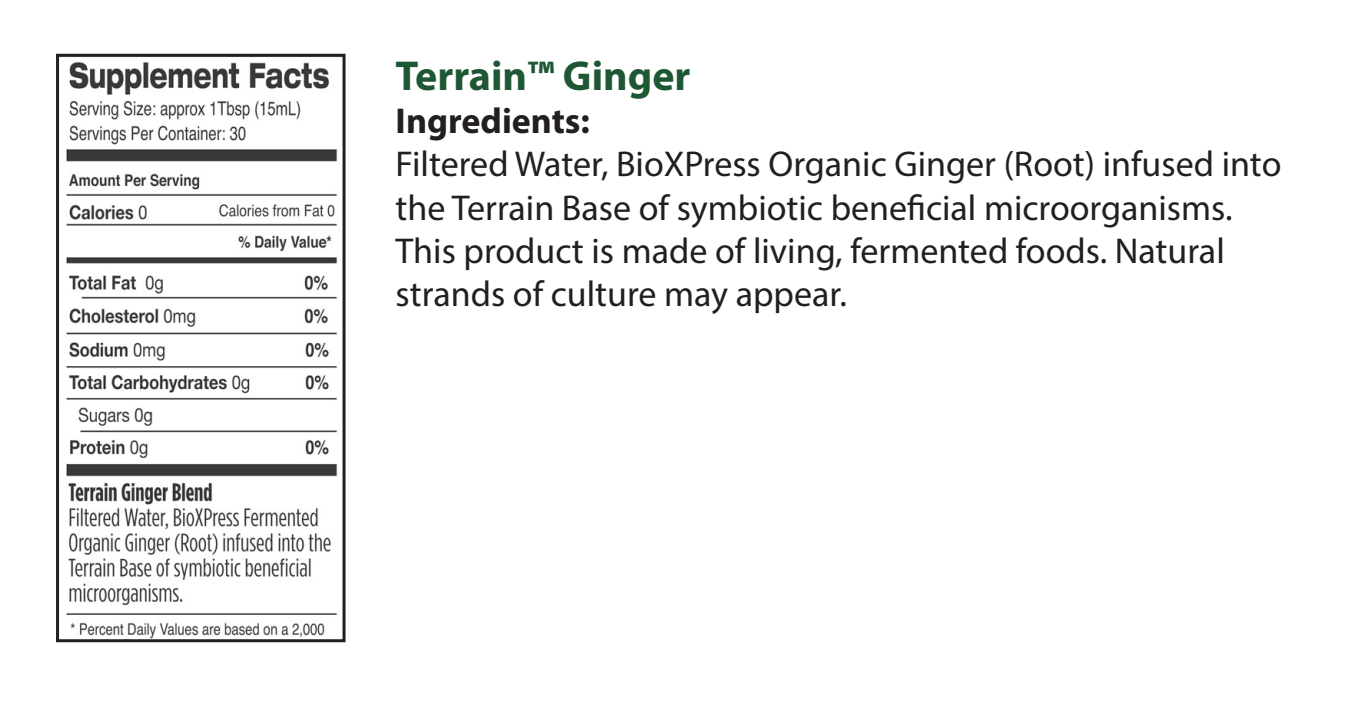
<style>
.page{position:relative;width:1350px;height:702px;background:#fff}
.page>*{position:absolute;margin:0;border:0;box-sizing:border-box;transform-origin:0 0}
.t1{font:700 42px "Myriad Pro";color:#1e5734}
.t2{font:36px/43.2px "Myriad Pro";color:#231f20}
.t3{font:700 36px "Myriad Pro";color:#231f20}
</style>
<div class="page">
<img style="left:66px;top:62px;width:272px;height:576px">
<div style="left:56px;top:54px;width:290px;height:588px;border:3px solid #231f20"></div>
<p class="t1" style="left:396px;top:48px;width:296px">Terrain™ Ginger</p>
<p class="t3" style="left:396px;top:98px;width:196px">Ingredients:</p>
<p class="t2" style="left:396px;top:142px;width:887px">Filtered Water, BioXPress Organic Ginger (Root) infused into the Terrain Base of symbiotic beneficial microorganisms.<br>This product is made of living, fermented foods. Natural strands of culture may appear.</p>
</div>
